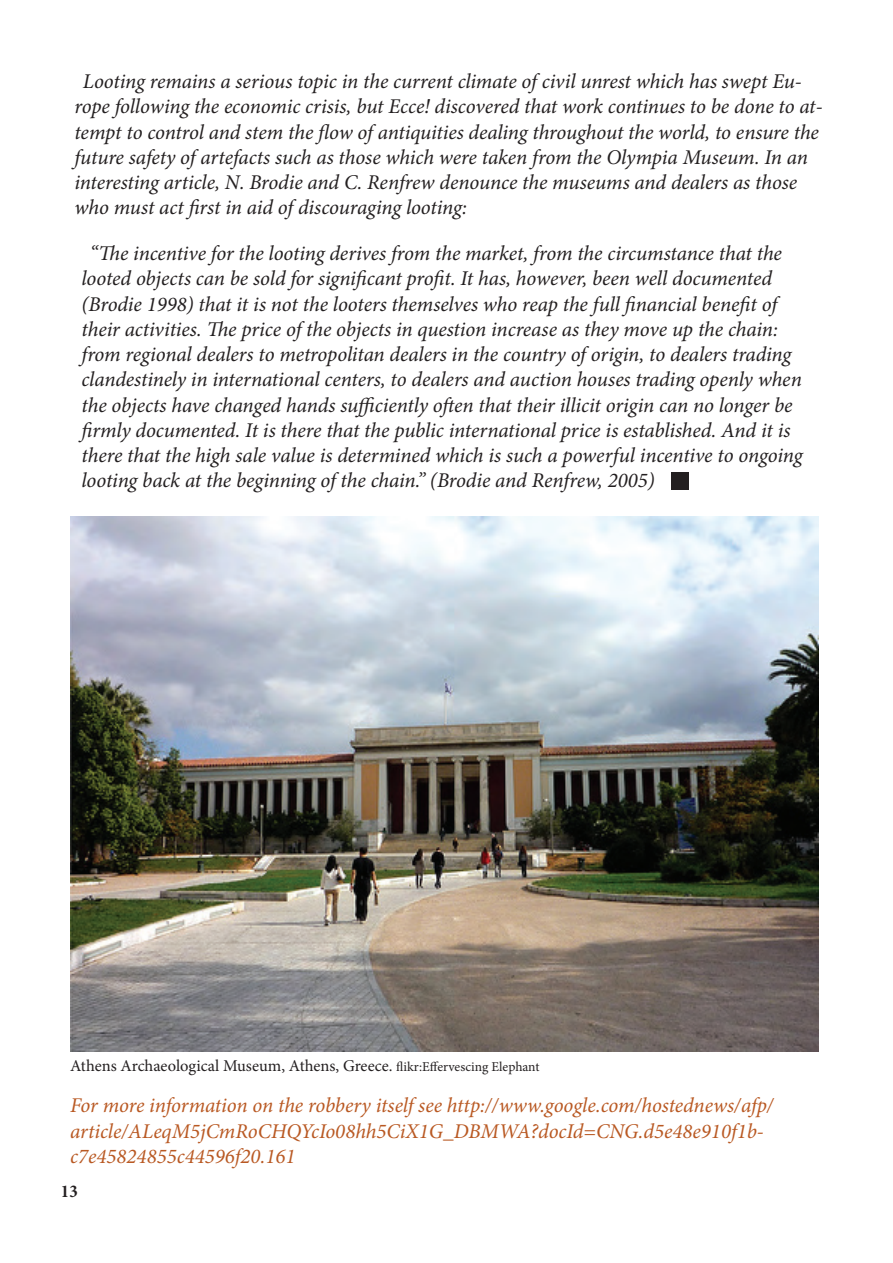
<style>
.page{position:relative;width:893px;height:1263px;background:#fff}
.page>*{position:absolute;margin:0;border:0;box-sizing:border-box;transform-origin:0 0}
.t1{font:italic 21px/25.2px "Minion Pro";letter-spacing:-.01em;color:#231f20}
.t2{font:italic 21px/25.2px "Minion Pro";color:#b95923}
.t3{font:700 condensed 18px "Minion Pro";color:#231f20}
.t4{font:16.5px "Minion Pro";color:#231f20}
.s1{font-size:13.5px}
</style>
<div class="page">
<img style="left:70px;top:517px;width:749px;height:534px">
<div style="left:672px;top:472px;width:17px;height:17px;background:#231f20"></div>
<p class="t1" style="left:74px;top:69px;width:750px;text-indent:9px">Looting remains a serious topic in the current climate of civil unrest which has swept Eu&shy;rope following the economic crisis, but Ecce! discovered that work continues to be done to at&shy;tempt to control and stem the flow of antiquities dealing throughout the world, to ensure the future safety of artefacts such as those which were taken from the Olympia Museum. In an interesting article, N. Brodie and C. Renfrew denounce the museums and dealers as those who must act first in aid of discouraging looting:</p>
<p class="t1" style="left:81px;top:241px;width:723px;text-indent:9px">“The incentive for the looting derives from the market, from the circumstance that the looted objects can be sold for significant profit. It has, however, been well documented (Brodie 1998) that it is not the looters themselves who reap the full financial benefit of their activities. The price of the objects in question increase as they move up the chain: from regional dealers to metropolitan dealers in the country of origin, to dealers trading clandestinely in international centers, to dealers and auction houses trading openly when the objects have changed hands sufficiently often that their illicit origin can no longer be firmly documented. It is there that the public international price is established. And it is there that the high sale value is determined which is such a powerful incentive to ongoing looting back at the beginning of the chain.” (Brodie and Renfrew, 2005)</p>
<p class="t4" style="left:70px;top:1054px;width:471px">Athens Archaeological Museum, Athens, Greece. <span class="s1">flikr:Effervescing Elephant</span></p>
<p class="t2" style="left:70px;top:1093px;width:705px">For more information on the robbery itself see http://www.google.com/hostednews/afp/ article/ALeqM5jCmRoCHQYcIo08hh5CiX1G_DBMWA?docId=CNG.d5e48e910f1b&shy;c7e45824855c44596f20.161</p>
<p class="t3" style="left:61px;top:1178px;width:18px">13</p>
</div>
